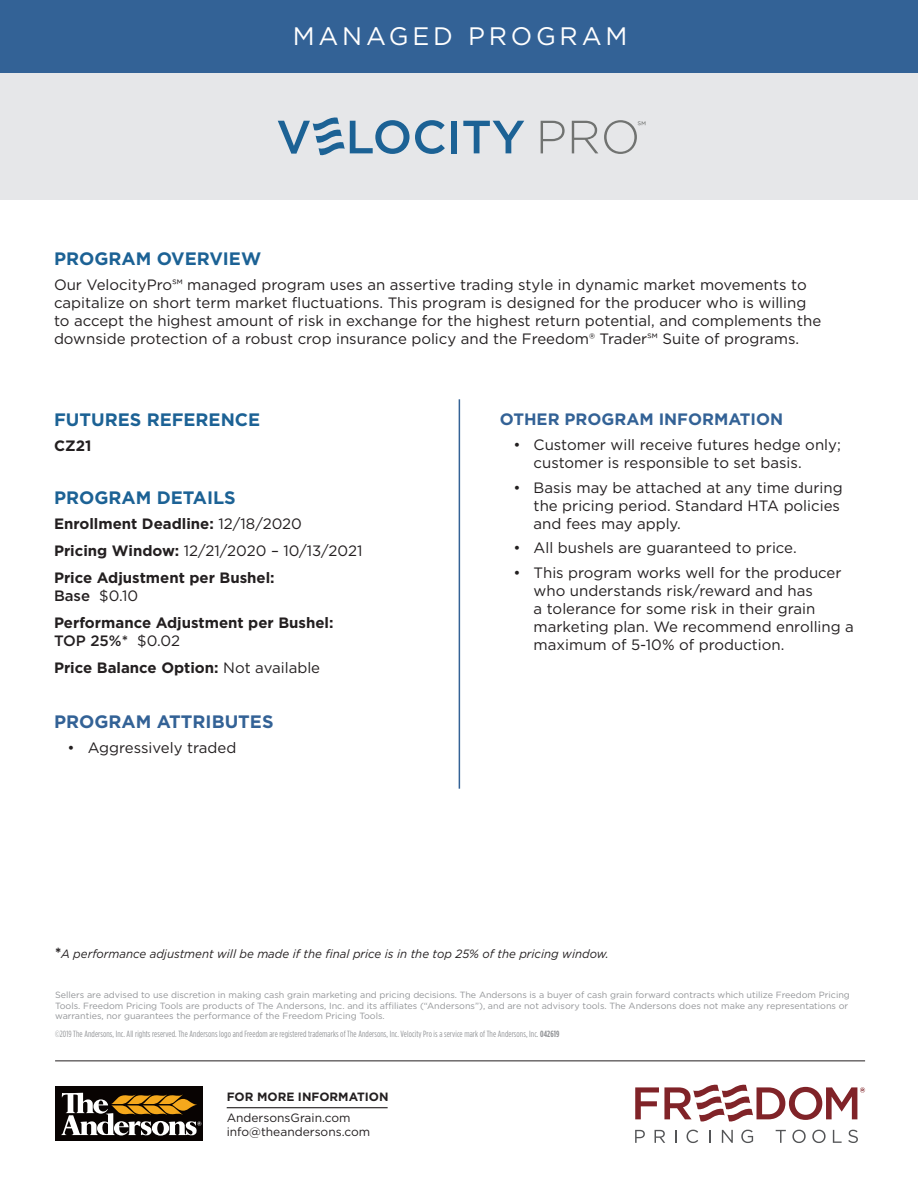
<style>
.page{position:relative;width:918px;height:1188px;background:#fff}
.page>*{position:absolute;margin:0;border:0;box-sizing:border-box;transform-origin:0 0}
.t1{font:25.35px "Gotham";letter-spacing:.15em;color:#fff}
.t2{font:700 18px "Gotham";color:#1c6295}
.t3{font:700 18px "Gotham";color:#336296}
.t4{font:700 16.5px "Gotham";color:#336296}
.t5{font:15px/18px "Gotham";color:#231f20}
.t6{font:700 15px/18px "Gotham";color:#231f20}
.t7{font:12.3px "Gotham";color:#717371}
.t8{font:italic 12px "Gotham";color:#231f20;scale:.96 1}
.Medium{font:12px "Gotham";color:#231f20}
.Medium-2{font:700 12px "Gotham";color:#231f20}
.t9{font:9px/10.8px "Gotham";color:#939598}
.t10{font:9px "Gotham Condensed";letter-spacing:.01em;color:#939598}
.s1{font-weight:400}
.s2{font-weight:700}
.s3{font-weight:500}
.s4{font-weight:700;font-style:normal;font-size:14.7px}
</style>
<div class="page">
<div style="left:0;top:73px;width:918px;height:127px;background:#e6e7e9"></div>
<hr style="left:55px;top:1060px;width:810px;height:1px;background:#231f20">
<svg style="left:635px;top:1130px;width:10px;height:13px"></svg>
<svg style="left:655px;top:1130px;width:10px;height:13px"></svg>
<svg style="left:675px;top:1130px;width:1px;height:13px"></svg>
<svg style="left:687px;top:1130px;width:11px;height:13px"></svg>
<svg style="left:709px;top:1130px;width:2px;height:13px"></svg>
<svg style="left:722px;top:1130px;width:11px;height:13px"></svg>
<svg style="left:741px;top:1130px;width:12px;height:13px"></svg>
<svg style="left:776px;top:1130px;width:10px;height:13px"></svg>
<svg style="left:792px;top:1130px;width:14px;height:13px"></svg>
<svg style="left:812px;top:1130px;width:14px;height:13px"></svg>
<svg style="left:833px;top:1130px;width:9px;height:13px"></svg>
<svg style="left:848px;top:1130px;width:10px;height:13px"></svg>
<svg style="left:635px;top:1084px;width:230px;height:38px"></svg>
<div style="left:0;top:0;width:918px;height:73px;background:#336296"></div>
<hr style="left:459px;top:399px;width:1px;height:390px;background:#336296">
<svg style="left:541px;top:121px;width:24px;height:32px"></svg>
<svg style="left:572px;top:121px;width:26px;height:32px"></svg>
<svg style="left:604px;top:120px;width:33px;height:34px"></svg>
<div style="left:451px;top:121px;width:6px;height:32px;background:#1c6295"></div>
<svg style="left:463px;top:121px;width:61px;height:32px"></svg>
<svg style="left:278px;top:117px;width:167px;height:39px"></svg>
<hr style="left:227px;top:1107px;width:161px;height:1px;background:#231f20">
<div style="left:55px;top:1087px;width:148px;height:54px;background:#080302"></div>
<svg style="left:61px;top:1093px;width:140px;height:43px"></svg>
<p class="t1" style="left:293px;top:20px;width:336px">MANAGED PROGRAM</p>
<p class="t7" style="left:638px;top:118px;width:10px">℠</p>
<p class="t2" style="left:54px;top:247px;width:209px">PROGRAM OVERVIEW</p>
<p class="t5" style="left:54px;top:275px;width:769px">Our VelocityPro℠ managed program uses an assertive trading style in dynamic market movements to capitalize on short term market fluctuations. This program is designed for the producer who is willing to accept the highest amount of risk in exchange for the highest return potential, and complements the downside protection of a robust crop insurance policy and the Freedom® Trader℠ Suite of programs.</p>
<p class="t2" style="left:54px;top:408px;width:208px">FUTURES REFERENCE</p>
<p class="t6" style="left:54px;top:437px;width:39px">CZ21</p>
<p class="t2" style="left:54px;top:486px;width:183px">PROGRAM DETAILS</p>
<p class="t6" style="left:54px;top:515px;width:249px">Enrollment Deadline: <span class="s1">12/18/2020</span></p>
<p class="t5" style="left:54px;top:541px;width:310px"><span class="s2">Pricing Window:</span> 12/21/2020 – 10/13/2021</p>
<p class="t6" style="left:54px;top:568px;width:222px">Price Adjustment per Bushel:<br><span class="s3">Base</span> <span class="s1">$0.10</span></p>
<p class="t6" style="left:54px;top:613px;width:281px">Performance Adjustment per Bushel:<br><span class="s3">TOP 25%*</span> <span class="s1">$0.02</span></p>
<p class="t6" style="left:54px;top:658px;width:268px">Price Balance Option: <span class="s1">Not available</span></p>
<p class="t3" style="left:54px;top:710px;width:221px">PROGRAM ATTRIBUTES</p>
<p class="t5" style="left:68px;top:738px;width:170px">• Aggressively traded</p>
<p class="t4" style="left:500px;top:408px;width:285px">OTHER PROGRAM INFORMATION</p>
<p class="t5" style="left:534px;top:435px;width:309px;text-indent:-20px">• Customer will receive futures hedge only; customer is responsible to set basis.</p>
<p class="t5" style="left:534px;top:478px;width:311px;text-indent:-20px">• Basis may be attached at any time during the pricing period. Standard HTA policies and fees may apply.</p>
<p class="t5" style="left:513px;top:539px;width:285px">• All bushels are guaranteed to price.</p>
<p class="t5" style="left:534px;top:564px;width:322px;text-indent:-20px">• This program works well for the producer who understands risk/reward and has<br>a tolerance for some risk in their grain marketing plan. We recommend enrolling a maximum of 5-10% of production.</p>
<p class="t8" style="left:55px;top:946px;width:578px"><span class="s4">*</span>A performance adjustment will be made if the final price is in the top 25% of the pricing window.</p>
<p class="t9" style="left:55px;top:989px;width:796px">Sellers are advised to use discretion in making cash grain marketing and pricing decisions. The Andersons is a buyer of cash grain forward contracts which utilize Freedom Pricing<br>Tools. Freedom Pricing Tools are products of The Andersons, Inc. and its affiliates (“Andersons”), and are not advisory tools. The Andersons does not make any representations or warranties, nor guarantees the performance of the Freedom Pricing Tools.</p>
<p class="t10" style="left:55px;top:1029px;width:506px">©2019 The Andersons, Inc. All rights reserved. The Andersons logo and Freedom are registered trademarks of The Andersons, Inc. Velocity Pro is a service mark of The Andersons, Inc. <span class="s2">042619</span></p>
<p class="Medium-2" style="left:227px;top:1089px;width:163px">FOR MORE INFORMATION</p>
<p class="Medium" style="left:227px;top:1110px;width:125px">AndersonsGrain.com</p>
<p class="Medium" style="left:227px;top:1124px;width:145px">info@theandersons.com</p>
</div>
